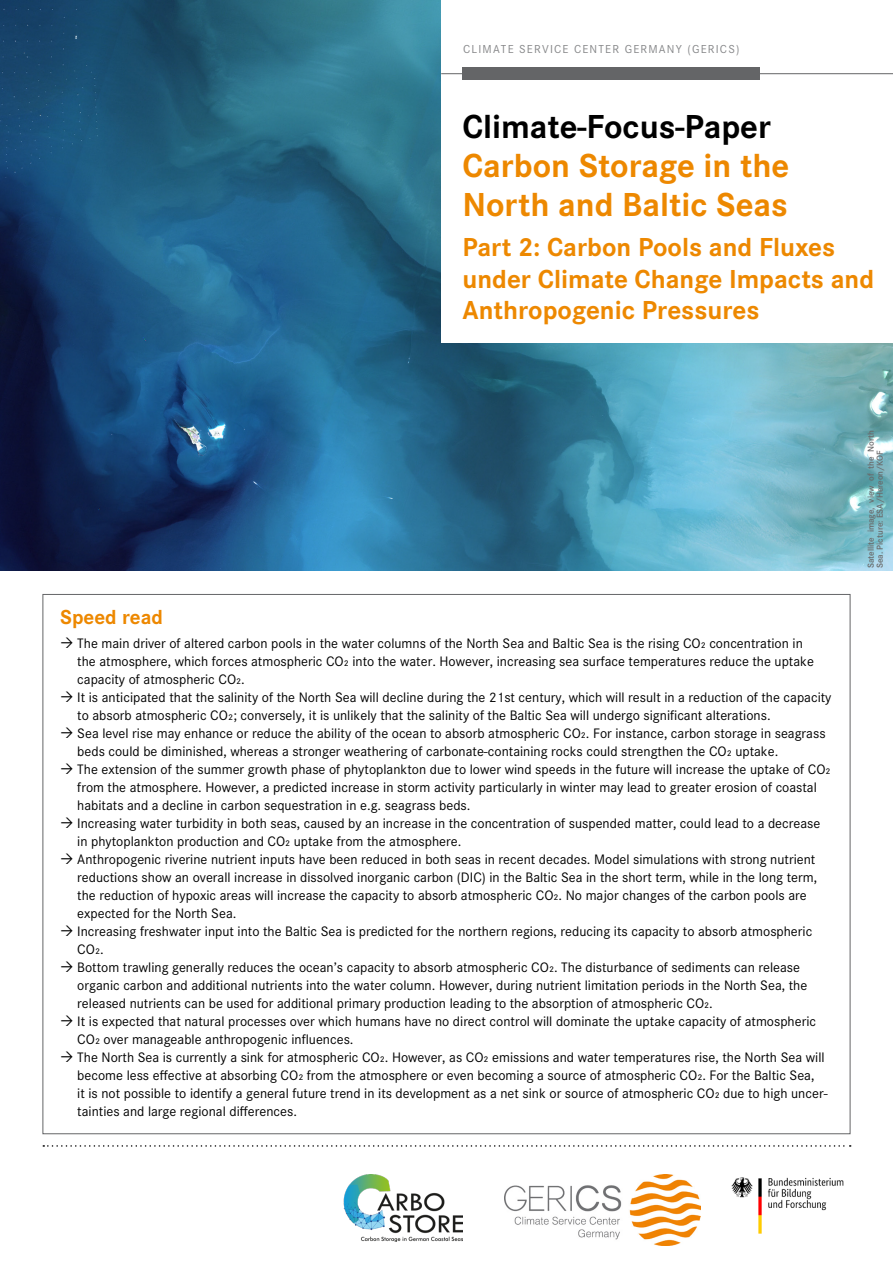
<style>
.page{position:relative;width:893px;height:1263px;background:#fff}
.page>*{position:absolute;margin:0;border:0;box-sizing:border-box;transform-origin:0 0}
.t1{font:700 34.5px/38.8px "Corporate S Pro";color:#ed8800}
.t2{font:700 34.5px "Corporate S Pro";color:#000}
.t3{font:700 27px/31.5px "Corporate S Pro";color:#ed8800}
.t4{font:700 21px "Corporate S Pro";color:#ed8800}
.t5{font:14.25px/18px "Corporate S Pro";color:#000}
.t6{font:12px "Corporate S Pro";letter-spacing:.1em;color:#87888a}
.t7{font:600 9px/9px "Corporate S Pro";color:#696a6b}
</style>
<div class="page">
<img style="left:505px;top:1175px;width:196px;height:71px">
<img style="left:344px;top:1175px;width:119px;height:66px">
<img style="left:731px;top:1177px;width:113px;height:57px">
<svg style="left:43px;top:1145px;width:808px;height:2px"></svg>
<img style="left:0;top:0;width:893px;height:571px">
<div style="left:441px;top:0;width:452px;height:342px;background:#fff"></div>
<hr style="left:441px;top:73px;width:452px;height:1px;background:#646567">
<div style="left:462px;top:67px;width:298px;height:13px;background:#646567"></div>
<p class="t6" style="left:463px;top:40px;width:278px">CLIMATE SERVICE CENTER GERMANY (GERICS)</p>
<h1 class="t2" style="left:462px;top:100px;width:310px">Climate-Focus-Paper</h1>
<h1 class="t1" style="left:462px;top:144px;width:328px">Carbon Storage in the<br>North and Baltic Seas</h1>
<h2 class="t3" style="left:462px;top:229px;width:413px">Part 2: Carbon Pools and Fluxes under Climate Change Impacts and<br>Anthropogenic Pressures</h2>
<h3 class="t4" style="left:60px;top:600px;width:104px">Speed read</h3>
<p class="t5" style="left:77px;top:633px;width:756px">The main driver of altered carbon pools in the water columns of the North Sea and Baltic Sea is the rising CO2 concentration in<br>the atmosphere, which forces atmospheric CO2 into the water. However, increasing sea surface temperatures reduce the uptake capacity of atmospheric CO2.<br>It is anticipated that the salinity of the North Sea will decline during the 21st century, which will result in a reduction of the capacity to absorb atmospheric CO2; conversely, it is unlikely that the salinity of the Baltic Sea will undergo significant alterations.<br>Sea level rise may enhance or reduce the ability of the ocean to absorb atmospheric CO2. For instance, carbon storage in seagrass beds could be diminished, whereas a stronger weathering of carbonate-containing rocks could strengthen the CO2 uptake.<br>The extension of the summer growth phase of phytoplankton due to lower wind speeds in the future will increase the uptake of CO2 from the atmosphere. However, a predicted increase in storm activity particularly in winter may lead to greater erosion of coastal habitats and a decline in carbon sequestration in e.g. seagrass beds.<br>Increasing water turbidity in both seas, caused by an increase in the concentration of suspended matter, could lead to a decrease in phytoplankton production and CO2 uptake from the atmosphere.<br>Anthropogenic riverine nutrient inputs have been reduced in both seas in recent decades. Model simulations with strong nutrient reductions show an overall increase in dissolved inorganic carbon (DIC) in the Baltic Sea in the short term, while in the long term, the reduction of hypoxic areas will increase the capacity to absorb atmospheric CO2. No major changes of the carbon pools are expected for the North Sea.<br>Increasing freshwater input into the Baltic Sea is predicted for the northern regions, reducing its capacity to absorb atmospheric CO2.<br>Bottom trawling generally reduces the ocean’s capacity to absorb atmospheric CO2. The disturbance of sediments can release organic carbon and additional nutrients into the water column. However, during nutrient limitation periods in the North Sea, the released nutrients can be used for additional primary production leading to the absorption of atmospheric CO2.<br>It is expected that natural processes over which humans have no direct control will dominate the uptake capacity of atmospheric CO2 over manageable anthropogenic influences.<br>The North Sea is currently a sink for atmospheric CO2. However, as CO2 emissions and water temperatures rise, the North Sea will become less effective at absorbing CO2 from the atmosphere or even becoming a source of atmospheric CO2. For the Baltic Sea,<br>it is not possible to identify a general future trend in its development as a net sink or source of atmospheric CO2 due to high uncer&shy;tainties and large regional differences.</p>
<p class="t7" style="left:866px;top:568px;width:140px;rotate:-90deg">Satellite image, view of the North<br>Sea. Picture: ESA/Hereon/KOF</p>
</div>
